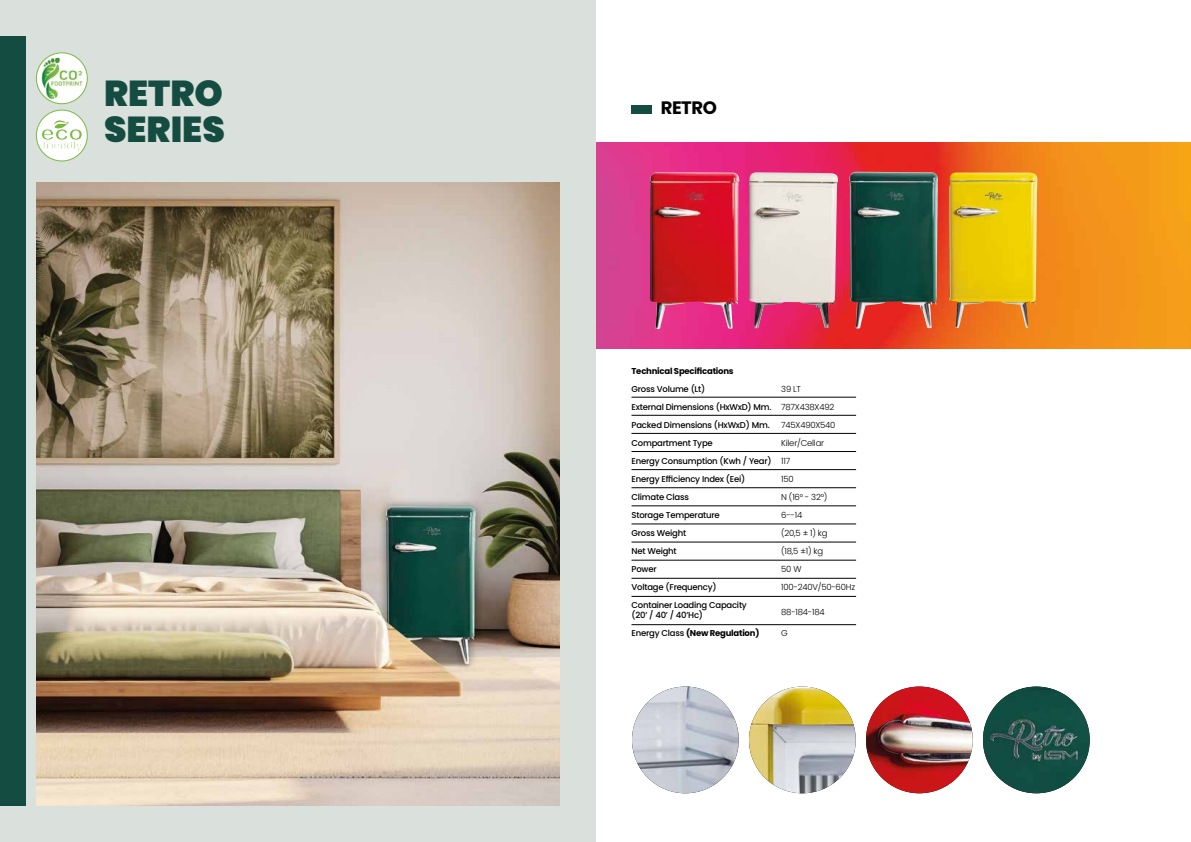
<style>
.page{position:relative;width:1191px;height:842px;background:#fff}
.page>*{position:absolute;margin:0;border:0;box-sizing:border-box;transform-origin:0 0}
.t1{font:900 36px/36px "Poppins";color:#154c41}
.t2{font:700 18px "Poppins";letter-spacing:-.025em;color:#000}
.t3{font:500 8.5px/18px "Poppins";letter-spacing:-.025em;color:#000}
.t4{font:300 8.5px/18px "Poppins";letter-spacing:-.025em;color:#000}
.t5{font:700 8.5px "Poppins";letter-spacing:-.025em;color:#000}
.s1{font-weight:700}
</style>
<div class="page">
<div style="left:0;top:0;width:595px;height:842px;background:#dae0db"></div>
<img style="left:596px;top:143px;width:595px;height:205px">
<img style="left:949px;top:173px;width:88px;height:155px">
<img style="left:36px;top:183px;width:523px;height:623px">
<svg style="left:36px;top:53px;width:51px;height:51px"></svg>
<img style="left:41px;top:58px;width:42px;height:41px">
<div style="left:36px;top:52px;width:52px;height:52px;border:1px solid #7cba3f;border-radius:50%"></div>
<div style="left:36px;top:110px;width:51px;height:51px;background:#fff;border-radius:50%"></div>
<div style="left:36px;top:110px;width:52px;height:51px;border:1px solid #7cba3f;border-radius:50%"></div>
<svg style="left:41px;top:119px;width:41px;height:32px"></svg>
<div style="left:631px;top:105px;width:21px;height:9px;background:#154c41"></div>
<hr style="left:631px;top:397px;width:225px;height:1px;background:#000">
<hr style="left:631px;top:433px;width:225px;height:1px;background:#000">
<hr style="left:631px;top:469px;width:225px;height:1px;background:#000">
<hr style="left:631px;top:506px;width:225px;height:1px;background:#000">
<hr style="left:631px;top:542px;width:225px;height:1px;background:#000">
<hr style="left:631px;top:578px;width:225px;height:1px;background:#000">
<hr style="left:631px;top:624px;width:225px;height:1px;background:#000">
<hr style="left:631px;top:415px;width:225px;height:1px;background:#000">
<hr style="left:631px;top:451px;width:225px;height:1px;background:#000">
<hr style="left:631px;top:488px;width:225px;height:1px;background:#000">
<hr style="left:631px;top:524px;width:225px;height:1px;background:#000">
<hr style="left:631px;top:560px;width:225px;height:1px;background:#000">
<hr style="left:631px;top:596px;width:225px;height:1px;background:#000">
<img style="left:632px;top:686px;width:106px;height:107px;border-radius:53px">
<img style="left:866px;top:686px;width:106px;height:107px;border-radius:53px">
<img style="left:749px;top:686px;width:106px;height:107px;border-radius:53px">
<img style="left:983px;top:686px;width:106px;height:107px;border-radius:53px">
<div style="left:0;top:36px;width:25px;height:770px;background:#154c41"></div>
<img style="left:749px;top:172px;width:89px;height:157px">
<img style="left:650px;top:172px;width:90px;height:157px">
<img style="left:849px;top:172px;width:89px;height:157px">
<h1 class="t1" style="left:104px;top:76px;width:122px">RETRO<br>SERIES</h1>
<h2 class="t2" style="left:660px;top:97px;width:58px">RETRO</h2>
<p class="t5" style="left:631px;top:366px;width:104px">Technical Specifications</p>
<p class="t3" style="left:631px;top:380px;width:142px">Gross Volume (Lt)<br>External Dimensions (HxWxD) Mm.<br>Packed Dimensions (HxWxD) Mm.<br>Compartment Type<br>Energy Consumption (Kwh / Year)<br>Energy Efficiency Index (Eei)<br>Climate Class<br>Storage Temperature<br>Gross Weight<br>Net Weight<br>Power<br>Voltage (Frequency)<br>Container Loading Capacity</p>
<p class="t3" style="left:631px;top:606px;width:129px">(20’ / 40’ / 40’Hc)<br>Energy Class <span class="s1">(New Regulation)</span></p>
<p class="t4" style="left:781px;top:380px;width:75px">39 LT<br>787X438X492<br>745X490X540<br>Kiler/Cellar<br>117<br>150<br>N (16° - 32°)<br>6--14<br>(20,5 ± 1) kg<br>(18,5 ±1) kg<br>50 W<br>100-240V/50-60Hz</p>
<p class="t4" style="left:781px;top:603px;width:45px">88-184-184</p>
<p class="t4" style="left:781px;top:624px;width:8px">G</p>
</div>
